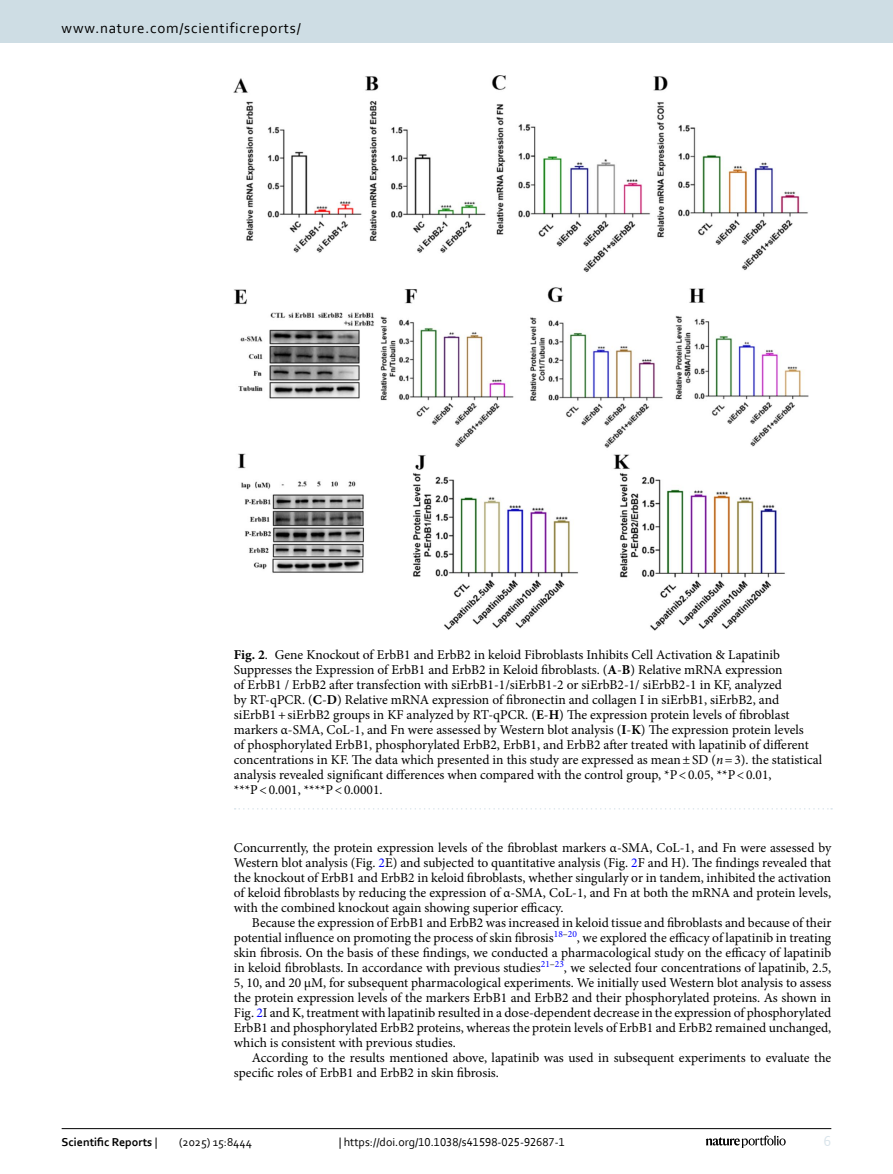
<style>
.page{position:relative;width:893px;height:1174px;background:#fff}
.page>*{position:absolute;margin:0;border:0;box-sizing:border-box;transform-origin:0 0}
.t1{font:15px "Corbel";letter-spacing:.05em;color:#000}
.t2{font:15px "Corbel";color:#d9e4eb}
.Body_Text_Indent{font:13.5px/15px "Minion Pro";color:#000;text-align:justify}
.Figure_Caption{font:13.5px/15px "Minion Pro";color:#000}
.t3{font:12px "Corbel";color:#000}
.t4{font:700 12px "Corbel";color:#000}
.s1{font-weight:700}
.s2{font-style:italic}
.s3{color:#00f}
.s4{font-weight:400}
</style>
<div class="page">
<img style="left:234px;top:76px;width:574px;height:555px">
<svg style="left:235px;top:808px;width:597px;height:1px"></svg>
<hr style="left:62px;top:1128px;width:769px;height:1px;background:#000">
<svg style="left:706px;top:1135px;width:80px;height:12px"></svg>
<div style="left:0;top:0;width:893px;height:43px;background:#cedde4"></div>
<p class="t1" style="left:62px;top:18px;width:241px">www.nature.com/scientificreports/</p>
<p class="Figure_Caption" style="left:234px;top:647px;width:590px"><span class="s1">Fig. 2</span>. Gene Knockout of ErbB1 and ErbB2 in keloid Fibroblasts Inhibits Cell Activation &amp; Lapatinib Suppresses the Expression of ErbB1 and ErbB2 in Keloid fibroblasts. (<span class="s1">A</span>-<span class="s1">B</span>) Relative mRNA expression<br>of ErbB1 / ErbB2 after transfection with siErbB1-1/siErbB1-2 or siErbB2-1/ siErbB2-1 in KF, analyzed<br>by RT-qPCR. (<span class="s1">C</span>-<span class="s1">D</span>) Relative mRNA expression of fibronectin and collagen I in siErbB1, siErbB2, and siErbB1+siErbB2 groups in KF analyzed by RT-qPCR. (<span class="s1">E</span>-<span class="s1">H</span>) The expression protein levels of fibroblast markers α-SMA, CoL-1, and Fn were assessed by Western blot analysis (<span class="s1">I</span>-<span class="s1">K</span>) The expression protein levels<br>of phosphorylated ErbB1, phosphorylated ErbB2, ErbB1, and ErbB2 after treated with lapatinib of different concentrations in KF. The data which presented in this study are expressed as mean±SD (<span class="s2">n</span>=3). the statistical analysis revealed significant differences when compared with the control group, *P&lt;0.05, **P&lt;0.01, ***P&lt;0.001, ****P&lt;0.0001.</p>
<p class="Body_Text_Indent" style="left:234px;top:839px;width:599px">Concurrently, the protein expression levels of the fibroblast markers α-SMA, CoL-1, and Fn were assessed by Western blot analysis (Fig. <span class="s3">2</span>E) and subjected to quantitative analysis (Fig. <span class="s3">2</span>F and H). The findings revealed that the knockout of ErbB1 and ErbB2 in keloid fibroblasts, whether singularly or in tandem, inhibited the activation of keloid fibroblasts by reducing the expression of α-SMA, CoL-1, and Fn at both the mRNA and protein levels, with the combined knockout again showing superior efficacy.</p>
<p class="Body_Text_Indent" style="left:234px;top:914px;width:599px;text-indent:18px">Because the expression of ErbB1 and ErbB2 was increased in keloid tissue and fibroblasts and because of their potential influence on promoting the process of skin fibrosis<sup>18</sup><sup>–</sup><sup>20</sup>, we explored the efficacy of lapatinib in treating skin fibrosis. On the basis of these findings, we conducted a pharmacological study on the efficacy of lapatinib in keloid fibroblasts. In accordance with previous studies<sup>21</sup><sup>–</sup><sup>23</sup>, we selected four concentrations of lapatinib, 2.5, 5, 10, and 20 µM, for subsequent pharmacological experiments. We initially used Western blot analysis to assess the protein expression levels of the markers ErbB1 and ErbB2 and their phosphorylated proteins. As shown in Fig. <span class="s3">2</span>I and K, treatment with lapatinib resulted in a dose-dependent decrease in the expression of phosphorylated ErbB1 and phosphorylated ErbB2 proteins, whereas the protein levels of ErbB1 and ErbB2 remained unchanged, which is consistent with previous studies.</p>
<p class="Body_Text_Indent" style="left:234px;top:1049px;width:599px;text-indent:18px">According to the results mentioned above, lapatinib was used in subsequent experiments to evaluate the specific roles of ErbB1 and ErbB2 in skin fibrosis.</p>
<p class="t4" style="left:62px;top:1134px;width:97px">Scientific Reports <span class="s4">|</span></p>
<p class="t3" style="left:179px;top:1134px;width:74px">(2025) 15:8444</p>
<p class="t3" style="left:339px;top:1134px;width:228px">| https://doi.org/10.1038/s41598-025-92687-1</p>
<p class="t2" style="left:824px;top:1132px;width:9px">6</p>
</div>
